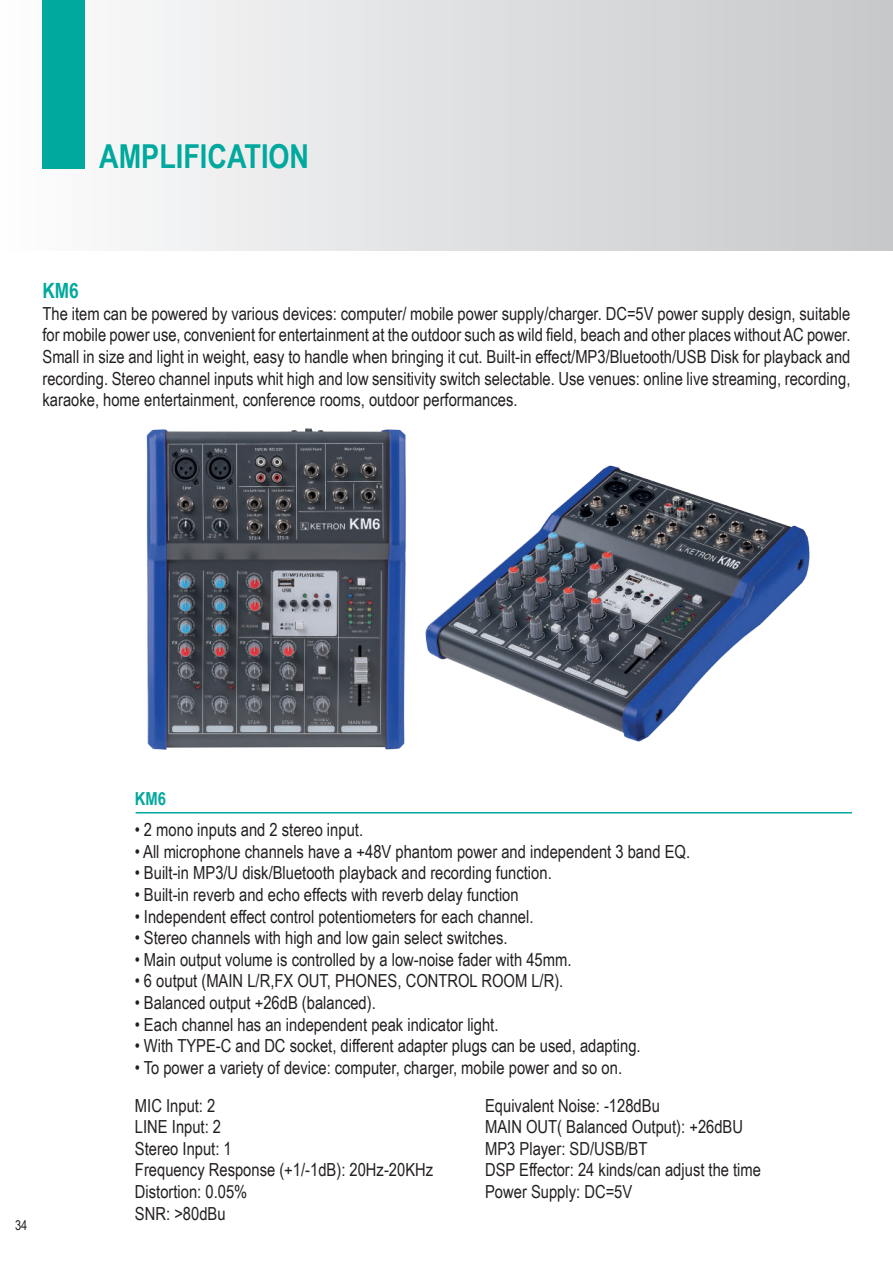
<style>
.page{position:relative;width:893px;height:1263px;background:#fff}
.page>*{position:absolute;margin:0;border:0;box-sizing:border-box;transform-origin:0 0}
.t1{font:700 33px "Arial Narrow";color:#00a99d}
.t2{font:700 21px "Arial Narrow";color:#00a99d}
.t3{font:18px/21.6px "Arial Narrow";color:#231f20}
.t4{font:700 18px "Arial Narrow";color:#00a99d}
.t5{font:13.5px "Arial Narrow";color:#231f20}
</style>
<div class="page">
<div style="left:0;top:0;width:893px;height:251px;background:linear-gradient(to right,#fbfcfd,#c7c8ca)"></div>
<div style="left:43px;top:0;width:42px;height:169px;background:#00a99d"></div>
<img style="left:146px;top:428px;width:260px;height:322px">
<img style="left:425px;top:465px;width:385px;height:277px">
<hr style="left:136px;top:812px;width:716px;height:1px;background:#00a99d">
<h1 class="t1" style="left:99px;top:132px;width:211px">AMPLIFICATION</h1>
<p class="t2" style="left:43px;top:275px;width:38px">KM6</p>
<p class="t3" style="left:43px;top:302px;width:809px;text-align:justify">The item can be powered by various devices: computer/ mobile power supply/charger. DC=5V power supply design, suitable for mobile power use, convenient for entertainment at the outdoor such as wild field, beach and other places without AC power.<br>Small in size and light in weight, easy to handle when bringing it cut. Built-in effect/MP3/Bluetooth/USB Disk for playback and recording. Stereo channel inputs whit high and low sensitivity switch selectable. Use venues: online live streaming, recording, karaoke, home entertainment, conference rooms, outdoor performances.</p>
<p class="t5" style="left:15px;top:1215px;width:14px">34</p>
<p class="t4" style="left:135px;top:785px;width:33px">KM6</p>
<p class="t3" style="left:135px;top:818px;width:230px">• 2 mono inputs and 2 stereo input.</p>
<p class="t3" style="left:135px;top:840px;width:557px">• All microphone channels have a +48V phantom power and independent 3 band EQ.</p>
<p class="t3" style="left:135px;top:861px;width:419px">• Built-in MP3/U disk/Bluetooth playback and recording function.</p>
<p class="t3" style="left:135px;top:883px;width:385px">• Built-in reverb and echo effects with reverb delay function</p>
<p class="t3" style="left:135px;top:905px;width:400px">• Independent effect control potentiometers for each channel.</p>
<p class="t3" style="left:135px;top:926px;width:374px">• Stereo channels with high and low gain select switches.</p>
<p class="t3" style="left:135px;top:948px;width:438px">• Main output volume is controlled by a low-noise fader with 45mm.</p>
<p class="t3" style="left:135px;top:969px;width:430px">• 6 output (MAIN L/R,FX OUT, PHONES, CONTROL ROOM L/R).</p>
<p class="t3" style="left:135px;top:991px;width:243px">• Balanced output +26dB (balanced).</p>
<p class="t3" style="left:135px;top:1013px;width:365px">• Each channel has an independent peak indicator light.</p>
<p class="t3" style="left:135px;top:1034px;width:507px">• With TYPE-C and DC socket, different adapter plugs can be used, adapting.</p>
<p class="t3" style="left:135px;top:1048px;width:489px;line-height:38px">• To power a variety of device: computer, charger, mobile power and so on.<br>MIC Input: 2</p>
<p class="t3" style="left:135px;top:1115px;width:300px">LINE Input: 2<br>Stereo Input: 1<br>Frequency Response (+1/-1dB): 20Hz-20KHz<br>Distortion: 0.05%<br>SNR: &gt;80dBu</p>
<p class="t3" style="left:485px;top:1094px;width:277px">Equivalent Noise: -128dBu<br>MAIN OUT( Balanced Output): +26dBU<br>MP3 Player: SD/USB/BT<br>DSP Effector: 24 kinds/can adjust the time<br>Power Supply: DC=5V</p>
</div>
